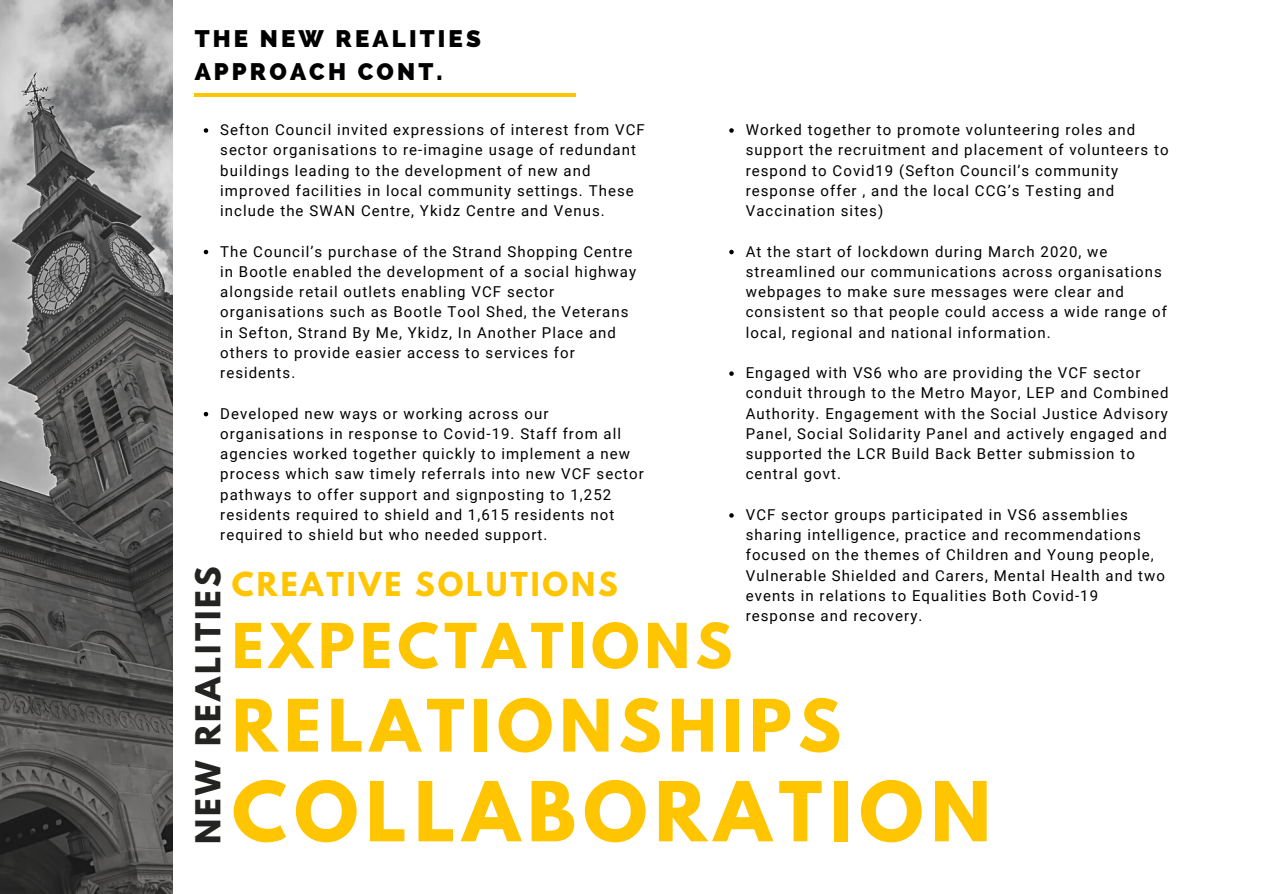
<style>
.page{position:relative;width:1263px;height:894px;background:#fff}
.page>*{position:absolute;margin:0;border:0;box-sizing:border-box;transform-origin:0 0}
.t1{font:700 73.05px "League Spartan";letter-spacing:.1em;color:#ffc500}
.t2{font:700 63.9px "League Spartan";letter-spacing:.1em;color:#ffc500}
.t3{font:700 54.75px "League Spartan";letter-spacing:.1em;color:#ffc500}
.t4{font:700 30.45px "League Spartan";letter-spacing:.1em;color:#232321}
.t5{font:700 29.25px "League Spartan";letter-spacing:.1em;color:#ffc500}
.t6{font:800 24px/32.5px "Raleway";letter-spacing:.13em;color:#000}
.t7{font:15px/20.2px "Roboto";letter-spacing:.07em;color:#000}
</style>
<div class="page">
<hr style="left:195px;top:94px;width:381px;height:3px;background:#ffc500">
<img style="left:0;top:0;width:172px;height:893px">
<svg style="left:204px;top:128px;width:4px;height:5px"></svg>
<svg style="left:204px;top:250px;width:4px;height:4px"></svg>
<svg style="left:204px;top:412px;width:4px;height:4px"></svg>
<svg style="left:729px;top:128px;width:5px;height:5px"></svg>
<svg style="left:729px;top:250px;width:5px;height:4px"></svg>
<svg style="left:729px;top:371px;width:5px;height:5px"></svg>
<svg style="left:729px;top:513px;width:5px;height:4px"></svg>
<p class="t6" style="left:195px;top:22px;width:288px">THE NEW REALITIES<br>APPROACH CONT.</p>
<p class="t7" style="left:220px;top:120px;width:426px">Sefton Council invited expressions of interest from VCF sector organisations to re-imagine usage of redundant buildings leading to the development of new and improved facilities in local community settings. These include the SWAN Centre, Ykidz Centre and Venus.</p>
<p class="t7" style="left:220px;top:241px;width:417px">The Council’s purchase of the Strand Shopping Centre in Bootle enabled the development of a social highway alongside retail outlets enabling VCF sector organisations such as Bootle Tool Shed, the Veterans in Sefton, Strand By Me, Ykidz, In Another Place and others to provide easier access to services for residents.</p>
<p class="t7" style="left:220px;top:403px;width:425px">Developed new ways or working across our organisations in response to Covid-19. Staff from all agencies worked together quickly to implement a new process which saw timely referrals into new VCF sector pathways to offer support and signposting to 1,252 residents required to shield and 1,615 residents not required to shield but who needed support.</p>
<p class="t7" style="left:746px;top:120px;width:424px">Worked together to promote volunteering roles and support the recruitment and placement of volunteers to respond to Covid19 (Sefton Council’s community response offer , and the local CCG’s Testing and Vaccination sites)</p>
<p class="t7" style="left:746px;top:241px;width:423px">At the start of lockdown during March 2020, we streamlined our communications across organisations webpages to make sure messages were clear and consistent so that people could access a wide range of local, regional and national information.</p>
<p class="t7" style="left:746px;top:363px;width:424px">Engaged with VS6 who are providing the VCF sector conduit through to the Metro Mayor, LEP and Combined Authority. Engagement with the Social Justice Advisory Panel, Social Solidarity Panel and actively engaged and supported the LCR Build Back Better submission to central govt.</p>
<p class="t7" style="left:746px;top:504px;width:421px">VCF sector groups participated in VS6 assemblies sharing intelligence, practice and recommendations focused on the themes of Children and Young people, Vulnerable Shielded and Carers, Mental Health and two events in relations to Equalities Both Covid-19 response and recovery.</p>
<p class="t4" style="left:193px;top:843px;width:279px;rotate:-90deg">NEW REALITIES</p>
<p class="t5" style="left:232px;top:569px;width:387px">CREATIVE SOLUTIONS</p>
<p class="t3" style="left:232px;top:618px;width:502px">EXPECTATIONS</p>
<p class="t2" style="left:232px;top:693px;width:611px">RELATIONSHIPS</p>
<p class="t1" style="left:232px;top:775px;width:760px">COLLABORATION</p>
</div>
